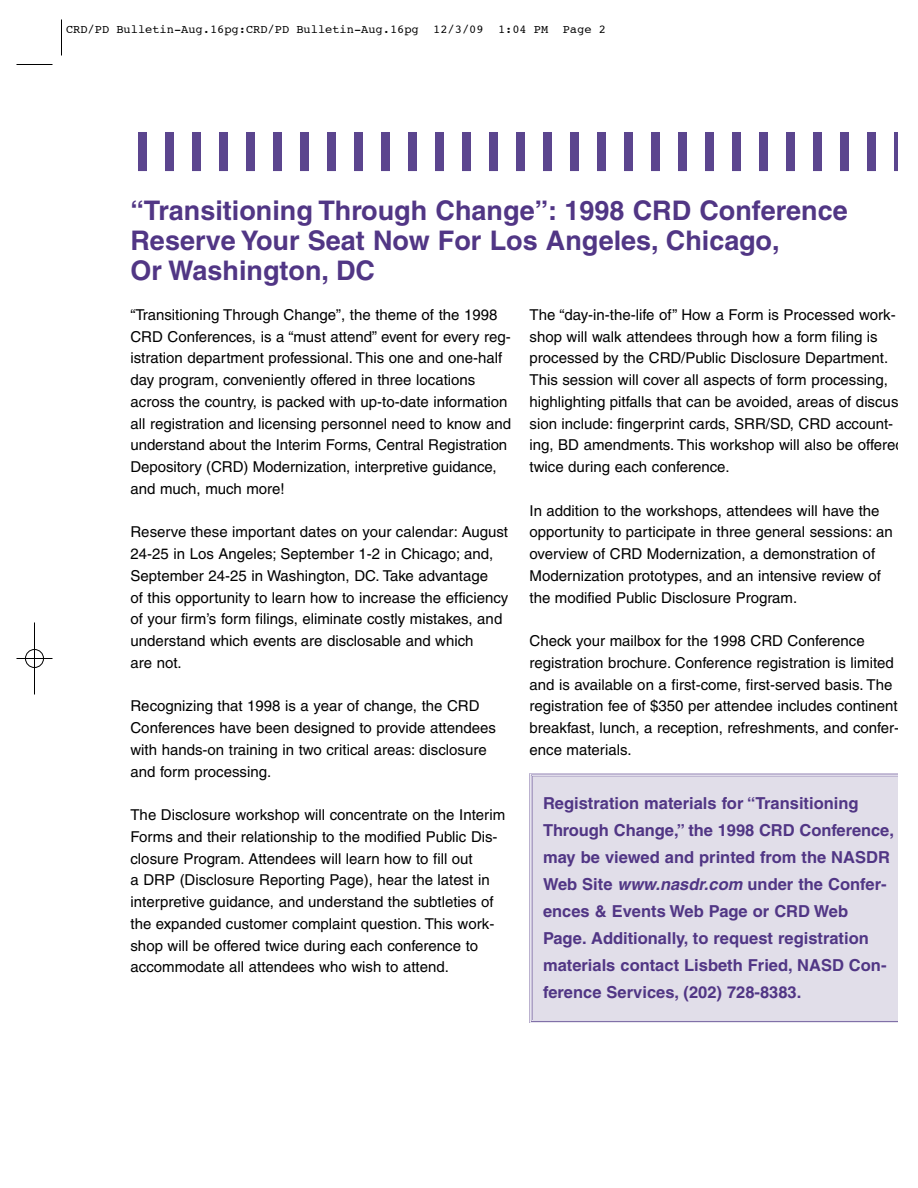
<style>
.page{position:relative;width:918px;height:1188px;background:#fff}
.page>*{position:absolute;margin:0;border:0;box-sizing:border-box;transform-origin:0 0}
.t1{font:700 27px/30px "Helvetica";color:#513685}
.t2{font:700 16.5px/27px "Helvetica";color:#513685}
.t3{font:15px/21.8px "Helvetica";color:#000}
.t4{font:12px "Courier";color:#000}
.s1{font-style:italic}
</style>
<div class="page">
<div style="left:530px;top:774px;width:367px;height:249px;background:#e1dee9"></div>
<div style="left:138px;top:132px;width:9px;height:39px;background:#5b458e"></div>
<div style="left:165px;top:132px;width:9px;height:39px;background:#5b458e"></div>
<div style="left:192px;top:132px;width:9px;height:39px;background:#5b458e"></div>
<div style="left:219px;top:132px;width:9px;height:39px;background:#5b458e"></div>
<div style="left:246px;top:132px;width:9px;height:39px;background:#5b458e"></div>
<div style="left:273px;top:132px;width:9px;height:39px;background:#5b458e"></div>
<div style="left:300px;top:132px;width:9px;height:39px;background:#5b458e"></div>
<div style="left:327px;top:132px;width:9px;height:39px;background:#5b458e"></div>
<div style="left:354px;top:132px;width:9px;height:39px;background:#5b458e"></div>
<div style="left:381px;top:132px;width:9px;height:39px;background:#5b458e"></div>
<div style="left:408px;top:132px;width:9px;height:39px;background:#5b458e"></div>
<div style="left:435px;top:132px;width:9px;height:39px;background:#5b458e"></div>
<div style="left:462px;top:132px;width:9px;height:39px;background:#5b458e"></div>
<div style="left:489px;top:132px;width:9px;height:39px;background:#5b458e"></div>
<div style="left:516px;top:132px;width:9px;height:39px;background:#5b458e"></div>
<div style="left:543px;top:132px;width:9px;height:39px;background:#5b458e"></div>
<div style="left:570px;top:132px;width:9px;height:39px;background:#5b458e"></div>
<div style="left:597px;top:132px;width:9px;height:39px;background:#5b458e"></div>
<div style="left:624px;top:132px;width:9px;height:39px;background:#5b458e"></div>
<div style="left:651px;top:132px;width:9px;height:39px;background:#5b458e"></div>
<div style="left:678px;top:132px;width:9px;height:39px;background:#5b458e"></div>
<div style="left:705px;top:132px;width:9px;height:39px;background:#5b458e"></div>
<div style="left:732px;top:132px;width:9px;height:39px;background:#5b458e"></div>
<div style="left:759px;top:132px;width:9px;height:39px;background:#5b458e"></div>
<div style="left:786px;top:132px;width:9px;height:39px;background:#5b458e"></div>
<div style="left:813px;top:132px;width:9px;height:39px;background:#5b458e"></div>
<div style="left:840px;top:132px;width:9px;height:39px;background:#5b458e"></div>
<div style="left:867px;top:132px;width:9px;height:39px;background:#5b458e"></div>
<hr style="left:894px;top:132px;width:3px;height:39px;background:#5b458e">
<hr style="left:61px;top:19px;width:1px;height:36px;background:#000">
<hr style="left:17px;top:64px;width:36px;height:1px;background:#000">
<svg style="left:25px;top:649px;width:19px;height:19px"></svg>
<hr style="left:17px;top:658px;width:36px;height:1px;background:#000">
<hr style="left:34px;top:622px;width:1px;height:72px;background:#000">
<p class="t4" style="left:66px;top:24px;width:541px">CRD/PD Bulletin-Aug.16pg:CRD/PD Bulletin-Aug.16pg 12/3/09 1:04 PM Page 2</p>
<h1 class="t1" style="left:130px;top:198px;width:719px">“Transitioning Through Change”: 1998 CRD Conference<br>Reserve Your Seat Now For Los Angeles, Chicago,<br>Or Washington, DC</h1>
<p class="t3" style="left:130px;top:305px;width:382px">“Transitioning Through Change”, the theme of the 1998<br>CRD Conferences, is a “must attend” event for every reg&shy;istration department professional. This one and one-half day program, conveniently offered in three locations across the country, is packed with up-to-date information all registration and licensing personnel need to know and understand about the Interim Forms, Central Registration Depository (CRD) Modernization, interpretive guidance, and much, much more!</p>
<p class="t3" style="left:130px;top:523px;width:379px">Reserve these important dates on your calendar: August 24-25 in Los Angeles; September 1-2 in Chicago; and, September 24-25 in Washington, DC. Take advantage<br>of this opportunity to learn how to increase the efficiency of your firm’s form filings, eliminate costly mistakes, and understand which events are disclosable and which<br>are not.</p>
<p class="t3" style="left:130px;top:697px;width:367px">Recognizing that 1998 is a year of change, the CRD Conferences have been designed to provide attendees with hands-on training in two critical areas: disclosure and form processing.</p>
<p class="t3" style="left:130px;top:805px;width:376px">The Disclosure workshop will concentrate on the Interim Forms and their relationship to the modified Public Dis&shy;closure Program. Attendees will learn how to fill out<br>a DRP (Disclosure Reporting Page), hear the latest in interpretive guidance, and understand the subtleties of the expanded customer complaint question. This work&shy;shop will be offered twice during each conference to accommodate all attendees who wish to attend.</p>
<p class="t3" style="left:530px;top:305px;width:376px">The “day-in-the-life of” How a Form is Processed work&shy;shop will walk attendees through how a form filing is processed by the CRD/Public Disclosure Department.<br>This session will cover all aspects of form processing, highlighting pitfalls that can be avoided, areas of discus&shy;sion include: fingerprint cards, SRR/SD, CRD account&shy;ing, BD amendments. This workshop will also be offered twice during each conference.</p>
<p class="t3" style="left:530px;top:501px;width:365px">In addition to the workshops, attendees will have the opportunity to participate in three general sessions: an overview of CRD Modernization, a demonstration of Modernization prototypes, and an intensive review of the modified Public Disclosure Program.</p>
<p class="t3" style="left:530px;top:631px;width:381px">Check your mailbox for the 1998 CRD Conference registration brochure. Conference registration is limited and is available on a first-come, first-served basis. The registration fee of $350 per attendee includes continental breakfast, lunch, a reception, refreshments, and confer&shy;ence materials.</p>
<p class="t2" style="left:543px;top:791px;width:352px">Registration materials for “Transitioning Through Change,” the 1998 CRD Conference, may be viewed and printed from the NASDR Web Site <span class="s1">www.nasdr.com</span> under the Confer&shy;ences &amp; Events Web Page or CRD Web Page. Additionally, to request registration materials contact Lisbeth Fried, NASD Con&shy;ference Services, (202) 728-8383.</p>
</div>
